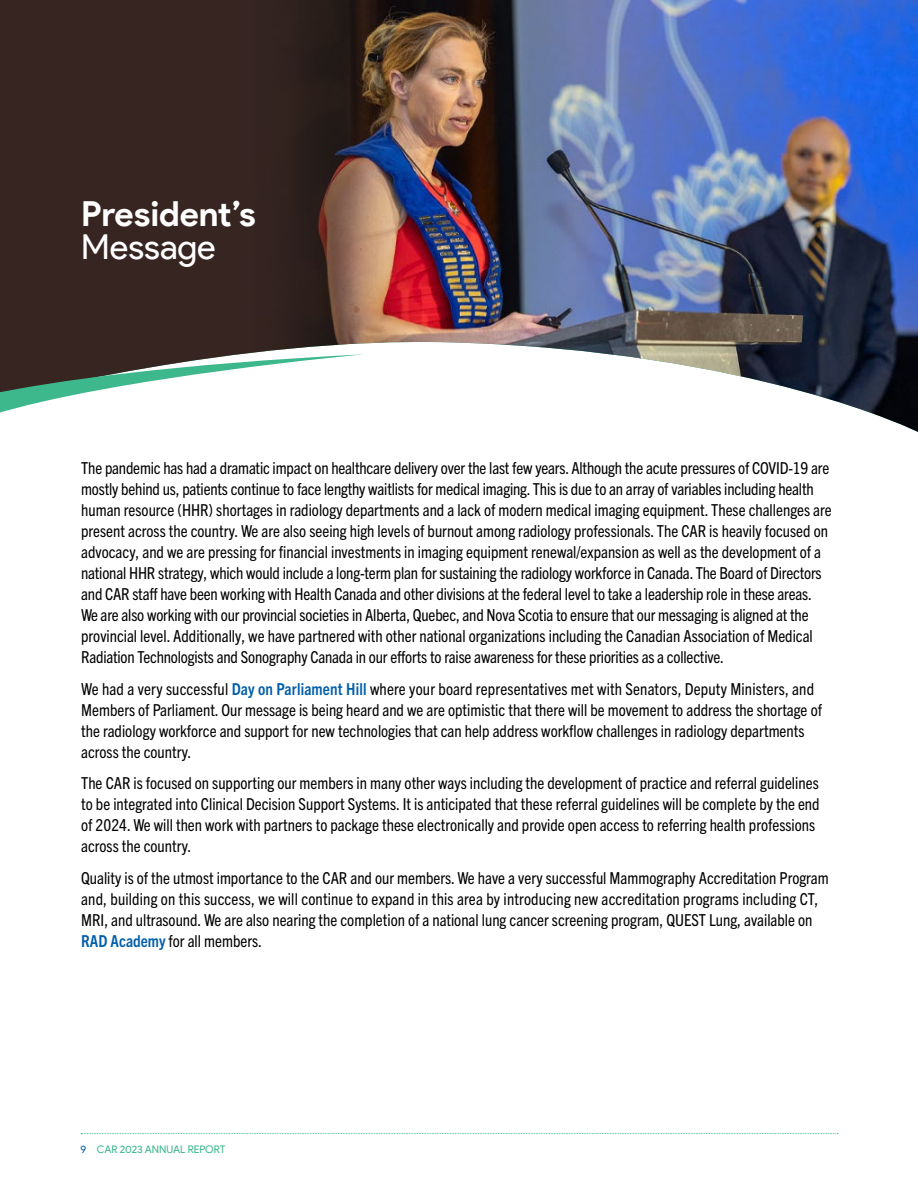
<style>
.page{position:relative;width:918px;height:1188px;background:#fff}
.page>*{position:absolute;margin:0;border:0;box-sizing:border-box;transform-origin:0 0}
.t1{font:700 34.5px "Product Sans";letter-spacing:-.005em;color:#fff}
.t2{font:34.5px "Product Sans";color:#fff}
.t3{font:condensed 16.5px/21px "Trade Gothic Next LT Pro";color:#000}
.t4{font:10.5px "Product Sans";color:#3db78c}
.s1{font-weight:700;color:#005eaa}
.s2{color:#005eaa}
</style>
<div class="page">
<svg style="left:81px;top:1133px;width:757px;height:1px"></svg>
<img style="left:0;top:0;width:918px;height:432px">
<svg style="left:0;top:354px;width:365px;height:61px"></svg>
<h1 class="t1" style="left:81px;top:192px;width:176px">President’s</h1>
<h1 class="t2" style="left:81px;top:227px;width:136px">Message</h1>
<p class="t3" style="left:81px;top:456px;width:752px">The pandemic has had a dramatic impact on healthcare delivery over the last few years. Although the acute pressures of COVID-19 are mostly behind us, patients continue to face lengthy waitlists for medical imaging. This is due to an array of variables including health human resource (HHR) shortages in radiology departments and a lack of modern medical imaging equipment. These challenges are present across the country. We are also seeing high levels of burnout among radiology professionals. The CAR is heavily focused on advocacy, and we are pressing for financial investments in imaging equipment renewal/expansion as well as the development of a national HHR strategy, which would include a long-term plan for sustaining the radiology workforce in Canada. The Board of Directors and CAR staff have been working with Health Canada and other divisions at the federal level to take a leadership role in these areas.<br>We are also working with our provincial societies in Alberta, Quebec, and Nova Scotia to ensure that our messaging is aligned at the provincial level. Additionally, we have partnered with other national organizations including the Canadian Association of Medical Radiation Technologists and Sonography Canada in our efforts to raise awareness for these priorities as a collective.</p>
<p class="t3" style="left:81px;top:677px;width:742px">We had a very successful <span class="s1">Day on Parliament Hill</span> where your board representatives met with Senators, Deputy Ministers, and Members of Parliament. Our message is being heard and we are optimistic that there will be movement to address the shortage of the radiology workforce and support for new technologies that can help address workflow challenges in radiology departments across the country.</p>
<p class="t3" style="left:81px;top:772px;width:740px">The CAR is focused on supporting our members in many other ways including the development of practice and referral guidelines to be integrated into Clinical Decision Support Systems. It is anticipated that these referral guidelines will be complete by the end of 2024. We will then work with partners to package these electronically and provide open access to referring health professions across the country.</p>
<p class="t3" style="left:81px;top:867px;width:749px">Quality is of the utmost importance to the CAR and our members. We have a very successful Mammography Accreditation Program and, building on this success, we will continue to expand in this area by introducing new accreditation programs including CT, MRI, and ultrasound. We are also nearing the completion of a national lung cancer screening program, QUEST Lung, available on <span class="s1">RAD Academy</span> for all members.</p>
<p class="t4" style="left:81px;top:1143px;width:146px"><span class="s2">9</span> CAR 2023 ANNUAL REPORT</p>
</div>
